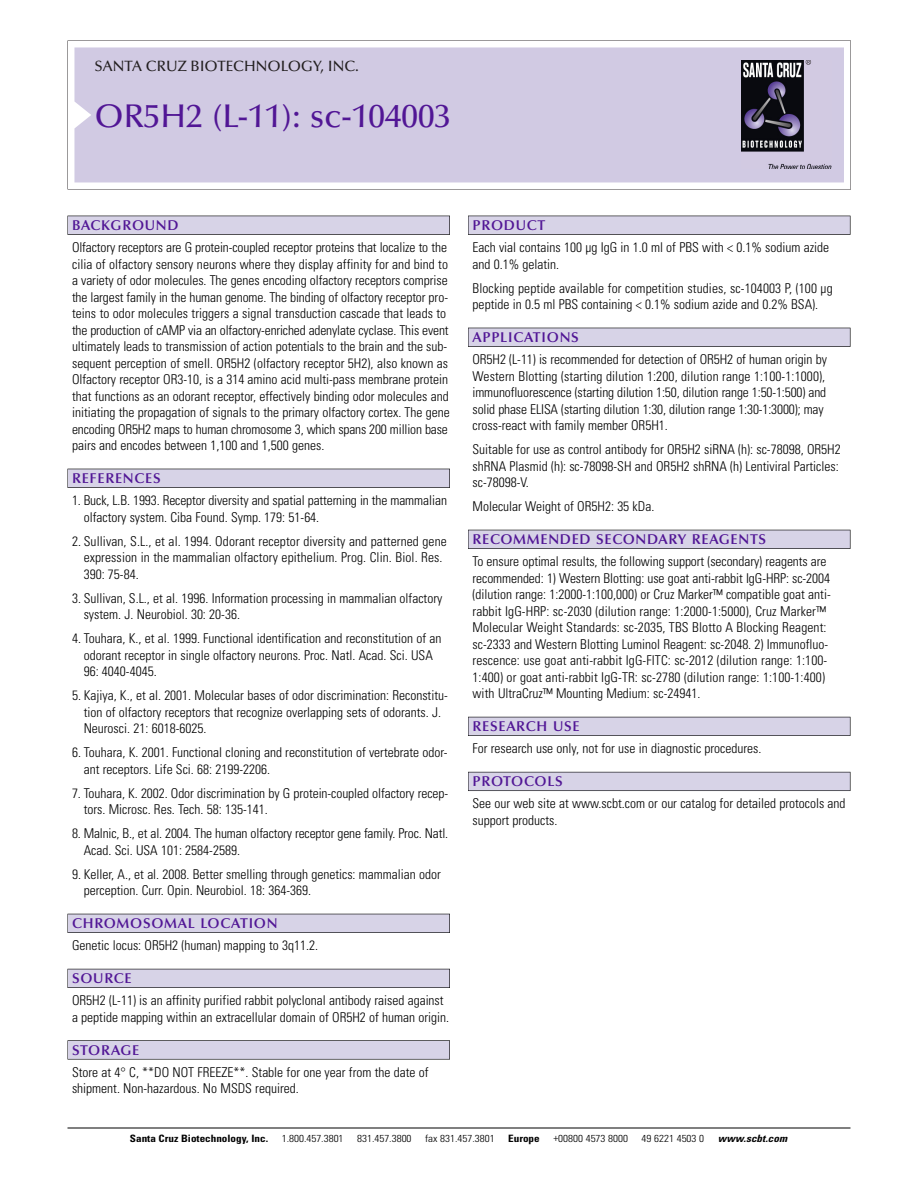
<style>
.page{position:relative;width:918px;height:1188px;background:#fff}
.page>*{position:absolute;margin:0;border:0;box-sizing:border-box;transform-origin:0 0}
.t1{font:500 33px "Optima";color:#511695}
.t2{font:500 15px "Optima";color:#231f20}
.t3{font:600 14.25px "Optima";letter-spacing:.05em;color:#511695}
.t4{font:300 condensed 13.5px/16.5px "Univers";color:#000}
.t5{font:300 condensed 10.2px "Univers";color:#000;scale:1.1 1}
.t6{font:700 condensed 10.2px "Univers";color:#000;scale:1.1 1}
.t7{font:italic 700 condensed 10.2px "Univers";letter-spacing:.005em;color:#000;scale:1.1 1}
</style>
<div class="page">
<svg style="left:68px;top:40px;width:783px;height:149px"></svg>
<div style="left:74px;top:47px;width:770px;height:135px;background:#d1cae3"></div>
<img style="left:741px;top:60px;width:90px;height:108px">
<div style="left:68px;top:216px;width:382px;height:19px;background:#525155"></div>
<div style="left:68px;top:216px;width:381px;height:18px;background:#d7d3e7"></div>
<div style="left:68px;top:469px;width:382px;height:19px;background:#515055"></div>
<div style="left:68px;top:469px;width:381px;height:18px;background:#d7d3e7"></div>
<div style="left:68px;top:914px;width:382px;height:19px;background:#525158"></div>
<div style="left:68px;top:914px;width:381px;height:18px;background:#d7d3e7"></div>
<div style="left:68px;top:969px;width:382px;height:19px;background:#54535a"></div>
<div style="left:68px;top:969px;width:381px;height:18px;background:#d7d3e7"></div>
<svg style="left:68px;top:1040px;width:382px;height:20px"></svg>
<div style="left:68px;top:1041px;width:381px;height:18px;background:#d7d3e7"></div>
<div style="left:468px;top:216px;width:382px;height:19px;background:#525155"></div>
<div style="left:468px;top:216px;width:382px;height:18px;background:#d7d3e7"></div>
<div style="left:468px;top:328px;width:382px;height:19px;background:#515055"></div>
<div style="left:468px;top:328px;width:382px;height:18px;background:#d7d3e7"></div>
<div style="left:468px;top:530px;width:382px;height:19px;background:#525158"></div>
<div style="left:468px;top:530px;width:382px;height:18px;background:#d7d3e7"></div>
<div style="left:468px;top:717px;width:382px;height:19px;background:#54535a"></div>
<div style="left:468px;top:717px;width:382px;height:18px;background:#d7d3e7"></div>
<div style="left:468px;top:772px;width:382px;height:19px;background:#5b5a62"></div>
<div style="left:468px;top:772px;width:382px;height:18px;background:#d7d3e7"></div>
<hr style="left:68px;top:1128px;width:782px;height:1px;background:#000">
<p class="t2" style="left:94px;top:61px;width:266px">SANTA CRUZ BIOTECHNOLOGY, INC.</p>
<h1 class="t1" style="left:94px;top:103px;width:358px">OR5H2 (L-11): sc-104003</h1>
<p class="t3" style="left:72px;top:219px;width:108px">BACKGROUND</p>
<p class="t4" style="left:72px;top:240px;width:379px">Olfactory receptors are G protein-coupled receptor proteins that localize to the cilia of olfactory sensory neurons where they display affinity for and bind to a variety of odor molecules. The genes encoding olfactory receptors comprise the largest family in the human genome. The binding of olfactory receptor pro&shy;teins to odor molecules triggers a signal transduction cascade that leads to the production of cAMP via an olfactory-enriched adenylate cyclase. This event ultimately leads to transmission of action potentials to the brain and the sub&shy;sequent perception of smell. OR5H2 (olfactory receptor 5H2), also known as Olfactory receptor OR3-10, is a 314 amino acid multi-pass membrane protein that functions as an odorant receptor, effectively binding odor molecules and initiating the propagation of signals to the primary olfactory cortex. The gene encoding OR5H2 maps to human chromosome 3, which spans 200 million base pairs and encodes between 1,100 and 1,500 genes.</p>
<p class="t3" style="left:72px;top:473px;width:90px">REFERENCES</p>
<p class="t4" style="left:84px;top:493px;width:365px;text-indent:-12px">1. Buck, L.B. 1993. Receptor diversity and spatial patterning in the mammalian olfactory system. Ciba Found. Symp. 179: 51-64.</p>
<p class="t4" style="left:84px;top:534px;width:365px;text-indent:-12px">2. Sullivan, S.L., et al. 1994. Odorant receptor diversity and patterned gene expression in the mammalian olfactory epithelium. Prog. Clin. Biol. Res.<br>390: 75-84.</p>
<p class="t4" style="left:84px;top:591px;width:360px;text-indent:-12px">3. Sullivan, S.L., et al. 1996. Information processing in mammalian olfactory system. J. Neurobiol. 30: 20-36.</p>
<p class="t4" style="left:84px;top:631px;width:359px;text-indent:-12px">4. Touhara, K., et al. 1999. Functional identification and reconstitution of an odorant receptor in single olfactory neurons. Proc. Natl. Acad. Sci. USA<br>96: 4040-4045.</p>
<p class="t4" style="left:84px;top:688px;width:366px;text-indent:-12px">5. Kajiya, K., et al. 2001. Molecular bases of odor discrimination: Reconstitu&shy;tion of olfactory receptors that recognize overlapping sets of odorants. J.<br>Neurosci. 21: 6018-6025.</p>
<p class="t4" style="left:84px;top:745px;width:365px;text-indent:-12px">6. Touhara, K. 2001. Functional cloning and reconstitution of vertebrate odor&shy;ant receptors. Life Sci. 68: 2199-2206.</p>
<p class="t4" style="left:84px;top:786px;width:366px;text-indent:-12px">7. Touhara, K. 2002. Odor discrimination by G protein-coupled olfactory recep&shy;tors. Microsc. Res. Tech. 58: 135-141.</p>
<p class="t4" style="left:84px;top:826px;width:366px;text-indent:-12px">8. Malnic, B., et al. 2004. The human olfactory receptor gene family. Proc. Natl.<br>Acad. Sci. USA 101: 2584-2589.</p>
<p class="t4" style="left:84px;top:867px;width:359px;text-indent:-12px">9. Keller, A., et al. 2008. Better smelling through genetics: mammalian odor perception. Curr. Opin. Neurobiol. 18: 364-369.</p>
<p class="t3" style="left:72px;top:918px;width:207px">CHROMOSOMAL LOCATION</p>
<p class="t4" style="left:72px;top:938px;width:248px">Genetic locus: OR5H2 (human) mapping to 3q11.2.</p>
<p class="t3" style="left:72px;top:973px;width:61px">SOURCE</p>
<p class="t4" style="left:72px;top:993px;width:379px">OR5H2 (L-11) is an affinity purified rabbit polyclonal antibody raised against a peptide mapping within an extracellular domain of OR5H2 of human origin.</p>
<p class="t3" style="left:72px;top:1044px;width:69px">STORAGE</p>
<p class="t4" style="left:72px;top:1065px;width:358px">Store at 4° C, **DO NOT FREEZE**. Stable for one year from the date of shipment. Non-hazardous. No MSDS required.</p>
<p class="t3" style="left:473px;top:219px;width:74px">PRODUCT</p>
<p class="t4" style="left:473px;top:240px;width:358px">Each vial contains 100 µg IgG in 1.0 ml of PBS with &lt; 0.1% sodium azide and 0.1% gelatin.</p>
<p class="t4" style="left:473px;top:281px;width:362px">Blocking peptide available for competition studies, sc-104003 P, (100 µg peptide in 0.5 ml PBS containing &lt; 0.1% sodium azide and 0.2% BSA).</p>
<p class="t3" style="left:473px;top:332px;width:108px">APPLICATIONS</p>
<p class="t4" style="left:473px;top:352px;width:356px">OR5H2 (L-11) is recommended for detection of OR5H2 of human origin by Western Blotting (starting dilution 1:200, dilution range 1:100-1:1000), immunofluorescence (starting dilution 1:50, dilution range 1:50-1:500) and solid phase ELISA (starting dilution 1:30, dilution range 1:30-1:3000); may cross-react with family member OR5H1.</p>
<p class="t4" style="left:473px;top:442px;width:370px">Suitable for use as control antibody for OR5H2 siRNA (h): sc-78098, OR5H2 shRNA Plasmid (h): sc-78098-SH and OR5H2 shRNA (h) Lentiviral Particles: sc-78098-V.</p>
<p class="t4" style="left:473px;top:499px;width:183px">Molecular Weight of OR5H2: 35 kDa.</p>
<p class="t3" style="left:473px;top:534px;width:295px">RECOMMENDED SECONDARY REAGENTS</p>
<p class="t4" style="left:473px;top:554px;width:360px">To ensure optimal results, the following support (secondary) reagents are recommended: 1) Western Blotting: use goat anti-rabbit IgG-HRP: sc-2004 (dilution range: 1:2000-1:100,000) or Cruz Marker™ compatible goat anti&shy;rabbit IgG-HRP: sc-2030 (dilution range: 1:2000-1:5000), Cruz Marker™ Molecular Weight Standards: sc-2035, TBS Blotto A Blocking Reagent: sc-2333 and Western Blotting Luminol Reagent: sc-2048. 2) Immunofluo&shy;rescence: use goat anti-rabbit IgG-FITC: sc-2012 (dilution range: 1:100- 1:400) or goat anti-rabbit IgG-TR: sc-2780 (dilution range: 1:100-1:400) with UltraCruz™ Mounting Medium: sc-24941.</p>
<p class="t3" style="left:473px;top:721px;width:109px">RESEARCH USE</p>
<p class="t4" style="left:473px;top:741px;width:290px">For research use only, not for use in diagnostic procedures.</p>
<p class="t3" style="left:473px;top:776px;width:92px">PROTOCOLS</p>
<p class="t4" style="left:473px;top:796px;width:375px">See our web site at www.scbt.com or our catalog for detailed protocols and support products.</p>
<p class="t6" style="left:130px;top:1135px;width:127px">Santa Cruz Biotechnology, Inc.</p>
<p class="t5" style="left:282px;top:1135px;width:58px">1.800.457.3801</p>
<p class="t5" style="left:357px;top:1135px;width:51px">831.457.3800</p>
<p class="t5" style="left:425px;top:1135px;width:65px">fax 831.457.3801</p>
<p class="t6" style="left:508px;top:1135px;width:30px">Europe</p>
<p class="t5" style="left:553px;top:1135px;width:69px">+00800 4573 8000</p>
<p class="t5" style="left:642px;top:1135px;width:58px">49 6221 4503 0</p>
<p class="t7" style="left:718px;top:1135px;width:64px">www.scbt.com</p>
</div>
